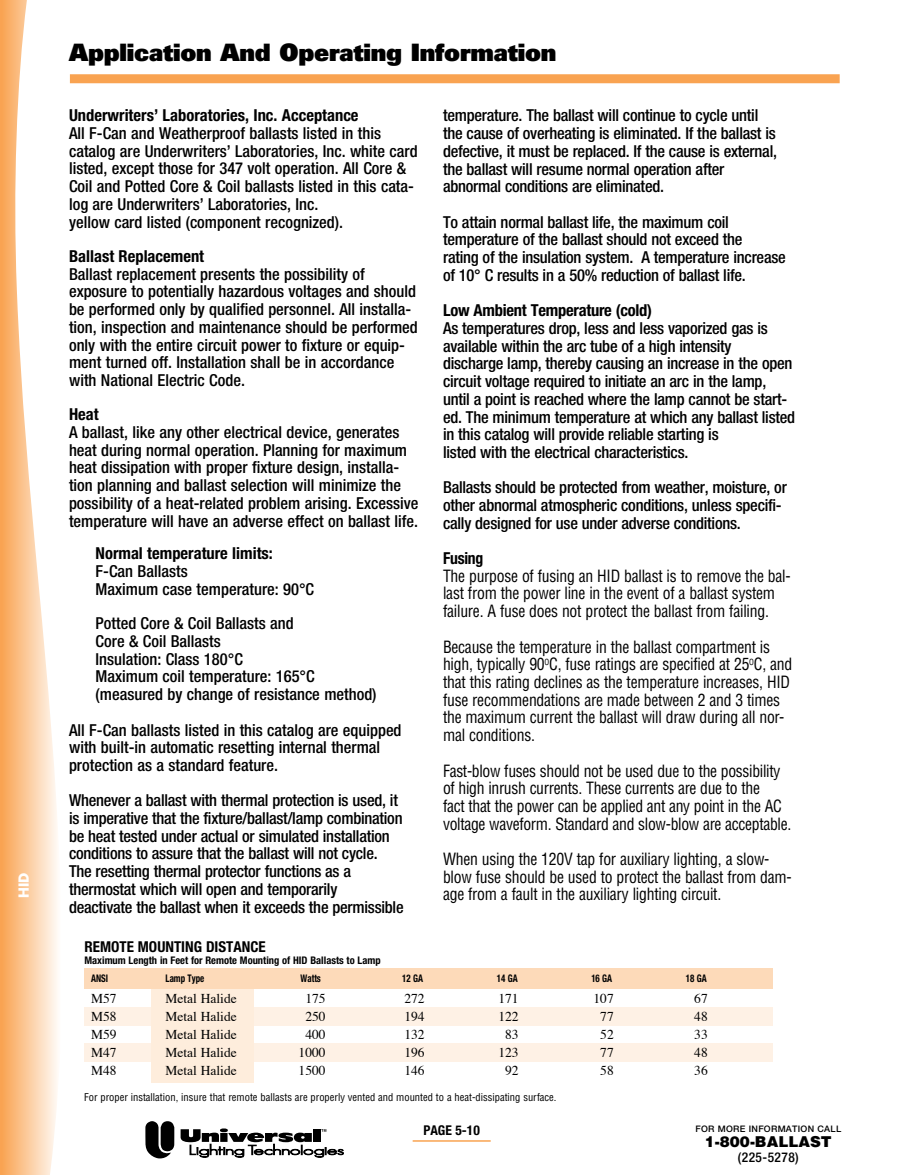
<style>
.page{position:relative;width:905px;height:1175px;background:#fff}
.page>*{position:absolute;margin:0;border:0;box-sizing:border-box;transform-origin:0 0}
.t1{font:24px "Univers LT Std X Black";letter-spacing:-.01em;color:#000}
.t2{font:500 condensed 16.5px/17.7px "Helvetica Neue LT Std";letter-spacing:-.015em;color:#000}
.t3{font:condensed 16.5px/17.7px "Helvetica";letter-spacing:-.015em;color:#000;scale:.95 1}
.t4{font:700 condensed 15px "Helvetica Neue LT Std";color:#000}
.t5{font:900 15px "Helvetica LT Std";color:#000}
.t6{font:13.5px "Times";color:#000}
.t7{font:500 condensed 13.5px "Helvetica Neue LT Std";letter-spacing:.03em;color:#000}
.t8{font:700 condensed 13.5px "Helvetica Neue LT Std";color:#000}
.t9{font:700 13.5px "Futura";color:#fff}
.t10{font:condensed 10.5px "Helvetica";color:#000}
.t11{font:700 condensed 10.5px "Helvetica Neue LT Std";color:#000}
.t12{font:700 condensed 10.5px "Helvetica Neue LT Std";color:#000;scale:.85 1}
.t13{font:500 9px "Helvetica Neue LT Std";letter-spacing:.03em;color:#000}
.s1{font-weight:700}
.s2{font-family:"Helvetica Neue LT Std";font-weight:700}
</style>
<div class="page">
<hr style="left:412px;top:1140px;width:78px;height:1px;background:#f9a351">
<div style="left:70px;top:74px;width:769px;height:9px;background:#f9a351"></div>
<svg style="left:145px;top:1121px;width:199px;height:37px"></svg>
<div style="left:84px;top:1007px;width:689px;height:18px;background:#fef1e5"></div>
<div style="left:84px;top:1043px;width:689px;height:18px;background:#fef1e5"></div>
<div style="left:151px;top:988px;width:102px;height:94px;background:#feeddc"></div>
<div style="left:84px;top:967px;width:689px;height:21px;background:#fddab9"></div>
<svg style="left:0;top:0;width:57px;height:1174px"></svg>
<p class="t9" style="left:14px;top:898px;width:27px;rotate:-90deg">HID</p>
<p class="t1" style="left:69px;top:37px;width:488px">Application And Operating Information</p>
<p class="t2" style="left:69px;top:106px;width:350px"><span class="s1">Underwriters’ Laboratories, Inc. Acceptance<br></span>All F-Can and Weatherproof ballasts listed in this catalog are Underwriters’ Laboratories, Inc. white card listed, except those for 347 volt operation. All Core &amp; Coil and Potted Core &amp; Coil ballasts listed in this cata&shy;log are Underwriters’ Laboratories, Inc.<br>yellow card listed (component recognized).</p>
<p class="t2" style="left:69px;top:247px;width:350px"><span class="s1">Ballast Replacement<br></span>Ballast replacement presents the possibility of exposure to potentially hazardous voltages and should be performed only by qualified personnel. All installa&shy;tion, inspection and maintenance should be performed only with the entire circuit power to fixture or equip&shy;ment turned off. Installation shall be in accordance with National Electric Code.</p>
<p class="t2" style="left:69px;top:405px;width:351px"><span class="s1">Heat<br></span>A ballast, like any other electrical device, generates heat during normal operation. Planning for maximum heat dissipation with proper fixture design, installa&shy;tion planning and ballast selection will minimize the possibility of a heat-related problem arising. Excessive temperature will have an adverse effect on ballast life.</p>
<p class="t2" style="left:96px;top:544px;width:220px"><span class="s1">Normal temperature limits:<br></span>F-Can Ballasts<br>Maximum case temperature: 90°C</p>
<p class="t2" style="left:96px;top:614px;width:282px">Potted Core &amp; Coil Ballasts and<br>Core &amp; Coil Ballasts<br>Insulation: Class 180°C<br>Maximum coil temperature: 165°C (measured by change of resistance method)</p>
<p class="t2" style="left:69px;top:720px;width:334px">All F-Can ballasts listed in this catalog are equipped with built-in automatic resetting internal thermal protection as a standard feature.</p>
<p class="t2" style="left:69px;top:791px;width:336px">Whenever a ballast with thermal protection is used, it is imperative that the fixture/ballast/lamp combination be heat tested under actual or simulated installation conditions to assure that the ballast will not cycle.<br>The resetting thermal protector functions as a thermostat which will open and temporarily deactivate the ballast when it exceeds the permissible</p>
<p class="t4" style="left:84px;top:937px;width:183px">REMOTE MOUNTING DISTANCE</p>
<p class="t11" style="left:84px;top:954px;width:298px">Maximum Length in Feet for Remote Mounting of HID Ballasts to Lamp</p>
<p class="t2" style="left:443px;top:107px;width:335px">temperature. The ballast will continue to cycle until the cause of overheating is eliminated. If the ballast is defective, it must be replaced. If the cause is external, the ballast will resume normal operation after abnormal conditions are eliminated.</p>
<p class="t2" style="left:443px;top:213px;width:344px">To attain normal ballast life, the maximum coil temperature of the ballast should not exceed the<br>rating of the insulation system. A temperature increase of 10° C results in a 50% reduction of ballast life.</p>
<p class="t2" style="left:443px;top:301px;width:353px"><span class="s1">Low Ambient Temperature (cold)<br></span>As temperatures drop, less and less vaporized gas is available within the arc tube of a high intensity discharge lamp, thereby causing an increase in the open circuit voltage required to initiate an arc in the lamp, until a point is reached where the lamp cannot be start&shy;ed. The minimum temperature at which any ballast listed in this catalog will provide reliable starting is<br>listed with the electrical characteristics.</p>
<p class="t2" style="left:443px;top:478px;width:345px">Ballasts should be protected from weather, moisture, or other abnormal atmospheric conditions, unless specifi&shy;cally designed for use under adverse conditions.</p>
<p class="t3" style="left:443px;top:549px;width:367px"><span class="s2">Fusing<br></span>The purpose of fusing an HID ballast is to remove the bal&shy;last from the power line in the event of a ballast system failure. A fuse does not protect the ballast from failing.</p>
<p class="t3" style="left:443px;top:637px;width:369px">Because the temperature in the ballast compartment is high, typically 90<sup>O</sup>C, fuse ratings are specified at 25<sup>O</sup>C, and that this rating declines as the temperature increases, HID fuse recommendations are made between 2 and 3 times the maximum current the ballast will draw during all nor&shy;mal conditions.</p>
<p class="t3" style="left:443px;top:761px;width:368px">Fast-blow fuses should not be used due to the possibility of high inrush currents. These currents are due to the<br>fact that the power can be applied ant any point in the AC voltage waveform. Standard and slow-blow are acceptable.</p>
<p class="t3" style="left:443px;top:850px;width:368px">When using the 120V tap for auxiliary lighting, a slow&shy;blow fuse should be used to protect the ballast from dam&shy;age from a fault in the auxiliary lighting circuit.</p>
<p class="t12" style="left:91px;top:972px;width:22px">ANSI</p>
<p class="t12" style="left:165px;top:972px;width:47px">Lamp Type</p>
<p class="t12" style="left:300px;top:972px;width:25px">Watts</p>
<p class="t12" style="left:402px;top:972px;width:26px">12 GA</p>
<p class="t12" style="left:497px;top:972px;width:26px">14 GA</p>
<p class="t12" style="left:591px;top:972px;width:26px">16 GA</p>
<p class="t12" style="left:686px;top:972px;width:26px">18 GA</p>
<p class="t6" style="left:91px;top:986px;width:27px">M57</p>
<p class="t6" style="left:165px;top:986px;width:73px">Metal Halide</p>
<p class="t6" style="left:305px;top:986px;width:22px">175</p>
<p class="t6" style="left:404px;top:986px;width:22px">272</p>
<p class="t6" style="left:498px;top:986px;width:22px">171</p>
<p class="t6" style="left:593px;top:986px;width:22px">107</p>
<p class="t6" style="left:694px;top:986px;width:15px">67</p>
<p class="t6" style="left:91px;top:1004px;width:27px">M58</p>
<p class="t6" style="left:165px;top:1004px;width:73px">Metal Halide</p>
<p class="t6" style="left:305px;top:1004px;width:22px">250</p>
<p class="t6" style="left:404px;top:1004px;width:22px">194</p>
<p class="t6" style="left:498px;top:1004px;width:22px">122</p>
<p class="t6" style="left:600px;top:1004px;width:15px">77</p>
<p class="t6" style="left:694px;top:1004px;width:15px">48</p>
<p class="t6" style="left:91px;top:1022px;width:27px">M59</p>
<p class="t6" style="left:165px;top:1022px;width:73px">Metal Halide</p>
<p class="t6" style="left:305px;top:1022px;width:22px">400</p>
<p class="t6" style="left:404px;top:1022px;width:22px">132</p>
<p class="t6" style="left:505px;top:1022px;width:15px">83</p>
<p class="t6" style="left:600px;top:1022px;width:15px">52</p>
<p class="t6" style="left:694px;top:1022px;width:15px">33</p>
<p class="t6" style="left:91px;top:1040px;width:27px">M47</p>
<p class="t6" style="left:165px;top:1040px;width:73px">Metal Halide</p>
<p class="t6" style="left:298px;top:1040px;width:28px">1000</p>
<p class="t6" style="left:404px;top:1040px;width:22px">196</p>
<p class="t6" style="left:498px;top:1040px;width:22px">123</p>
<p class="t6" style="left:600px;top:1040px;width:15px">77</p>
<p class="t6" style="left:694px;top:1040px;width:15px">48</p>
<p class="t6" style="left:91px;top:1058px;width:27px">M48</p>
<p class="t6" style="left:165px;top:1058px;width:73px">Metal Halide</p>
<p class="t6" style="left:298px;top:1058px;width:28px">1500</p>
<p class="t6" style="left:404px;top:1058px;width:22px">146</p>
<p class="t6" style="left:505px;top:1058px;width:15px">92</p>
<p class="t6" style="left:600px;top:1058px;width:15px">58</p>
<p class="t6" style="left:694px;top:1058px;width:15px">36</p>
<p class="t10" style="left:84px;top:1091px;width:474px">For proper installation, insure that remote ballasts are properly vented and mounted to a heat-dissipating surface.</p>
<p class="t8" style="left:423px;top:1121px;width:58px">PAGE 5-10</p>
<p class="t13" style="left:695px;top:1123px;width:147px">FOR MORE INFORMATION CALL</p>
<p class="t5" style="left:705px;top:1131px;width:128px">1-800-BALLAST</p>
<p class="t7" style="left:738px;top:1148px;width:62px">(225-5278)</p>
</div>
